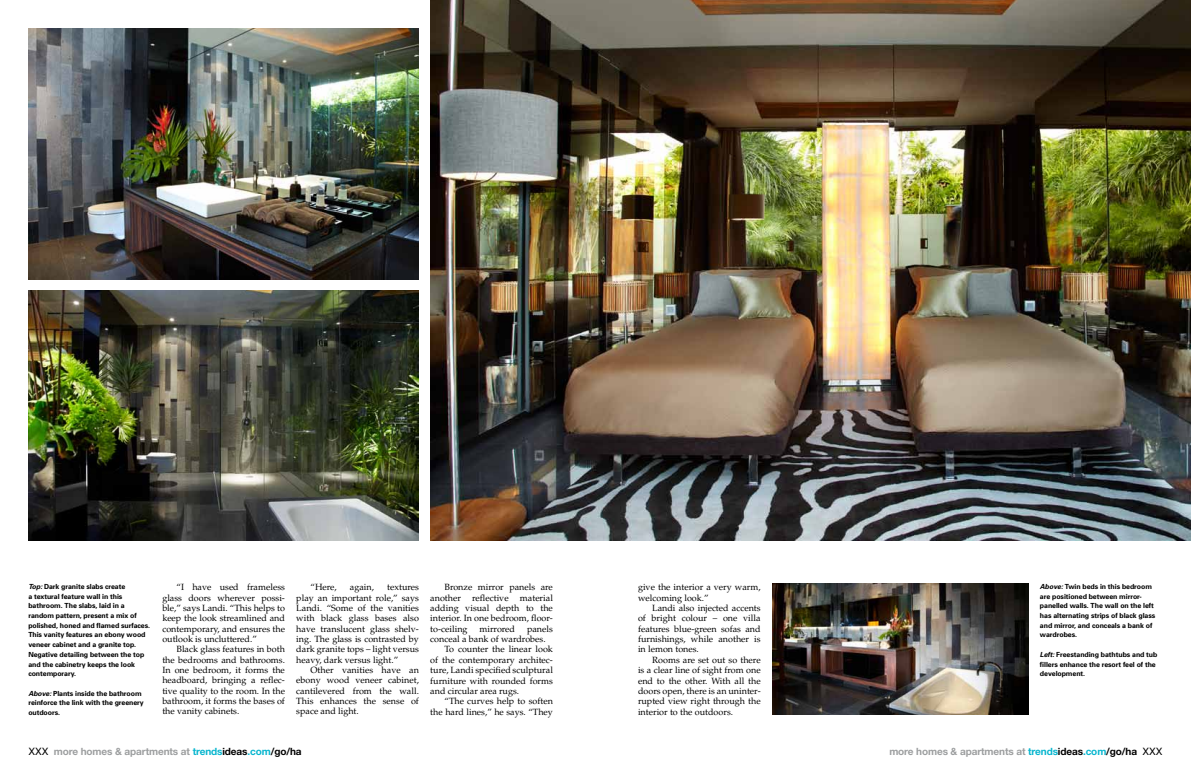
<style>
.page{position:relative;width:1191px;height:783px;background:#fff}
.page>*{position:absolute;margin:0;border:0;box-sizing:border-box;transform-origin:0 0}
.t1{font:700 10px "Helvetica Neue";letter-spacing:-.01em;color:#9c9e9f}
.t2{font:9px/10.3px "Palatino";color:#000;text-align:justify}
.t3{font:700 7px/9.7px "Univers";letter-spacing:-.01em;color:#000}
.s1{font-style:italic}
.s2{font-family:"Helvetica";font-weight:400;color:#000}
.s3{color:#05b5ce}
.s4{color:#000}
</style>
<div class="page">
<img style="left:430px;top:0;width:761px;height:540px">
<img style="left:772px;top:583px;width:256px;height:131px">
<img style="left:28px;top:28px;width:391px;height:251px">
<img style="left:28px;top:290px;width:391px;height:250px">
<p class="t2" style="left:162px;top:582px;width:124px;text-indent:14px">“I have used frameless glass doors wherever possi&shy;ble,” says Landi. “This helps to keep the look streamlined and contemporary, and ensures the outlook is uncluttered.”</p>
<p class="t2" style="left:162px;top:644px;width:124px;text-indent:14px">Black glass features in both the bedrooms and bathrooms.<br>In one bedroom, it forms the headboard, bringing a reflec&shy;tive quality to the room. In the bathroom, it forms the bases of the vanity cabinets.</p>
<p class="t3" style="left:28px;top:581px;width:123px"><span class="s1">Top:</span> Dark granite slabs create<br>a textural feature wall in this bathroom. The slabs, laid in a random pattern, present a mix of polished, honed and flamed surfaces.<br>This vanity features an ebony wood veneer cabinet and a granite top.<br>Negative detailing between the top and the cabinetry keeps the look contemporary.</p>
<p class="t3" style="left:28px;top:688px;width:117px"><span class="s1">Above:</span> Plants inside the bathroom reinforce the link with the greenery outdoors.</p>
<p class="t1" style="left:28px;top:744px;width:275px"><span class="s2">XXX</span> more homes &amp; apartments at <span class="s3">trends</span><span class="s4">ideas</span><span class="s3">.com</span><span class="s4">/go/ha</span></p>
<p class="t1" style="left:889px;top:744px;width:275px">more homes &amp; apartments at <span class="s3">trends</span><span class="s4">ideas</span><span class="s3">.com</span><span class="s4">/go/ha</span> <span class="s2">XXX</span></p>
<p class="t3" style="left:1040px;top:581px;width:117px"><span class="s1">Above:</span> Twin beds in this bedroom are positioned between mirror&shy;panelled walls. The wall on the left has alternating strips of black glass and mirror, and conceals a bank of wardrobes.</p>
<p class="t3" style="left:1040px;top:649px;width:119px"><span class="s1">Left:</span> Freestanding bathtubs and tub fillers enhance the resort feel of the development.</p>
<p class="t2" style="left:638px;top:582px;width:124px">give the interior a very warm, welcoming look.”</p>
<p class="t2" style="left:638px;top:602px;width:124px;text-indent:14px">Landi also injected accents of bright colour – one villa features blue-green sofas and furnishings, while another is in lemon tones.</p>
<p class="t2" style="left:638px;top:654px;width:124px;text-indent:14px">Rooms are set out so there is a clear line of sight from one end to the other. With all the doors open, there is an uninter&shy;rupted view right through the interior to the outdoors.</p>
<p class="t2" style="left:430px;top:582px;width:124px;text-indent:14px">Bronze mirror panels are another reflective material adding visual depth to the interior. In one bedroom, floor&shy;to-ceiling</p>
<p class="t2" style="left:310px;top:582px;width:28px">“Here,</p>
<p class="t2" style="left:350px;top:582px;width:26px">again,</p>
<p class="t2" style="left:296px;top:582px;width:124px;text-indent:91px">textures play an important role,” says Landi. “Some of the vanities with black glass bases also have translucent glass shelv&shy;ing. The glass is contrasted by dark granite tops – light versus heavy, dark versus light.”</p>
<p class="t2" style="left:296px;top:664px;width:124px;text-indent:14px">Other vanities have an ebony wood veneer cabinet, cantilevered from the wall.<br>This enhances the sense of space and light.</p>
<p class="t2" style="left:479px;top:623px;width:37px">mirrored</p>
<p class="t2" style="left:527px;top:623px;width:27px">panels</p>
<p class="t2" style="left:430px;top:634px;width:117px">conceal a bank of wardrobes.</p>
<p class="t2" style="left:444px;top:644px;width:110px">To counter the linear look</p>
<p class="t2" style="left:430px;top:654px;width:124px">of the contemporary architec-</p>
<p class="t2" style="left:430px;top:665px;width:124px">ture, Landi specified sculptural</p>
<p class="t2" style="left:430px;top:675px;width:124px">furniture with rounded forms</p>
<p class="t2" style="left:430px;top:685px;width:90px">and circular area rugs.</p>
<p class="t2" style="left:444px;top:696px;width:110px">“The curves help to soften</p>
<p class="t2" style="left:430px;top:706px;width:124px">the hard lines,” he says. “They</p>
</div>
